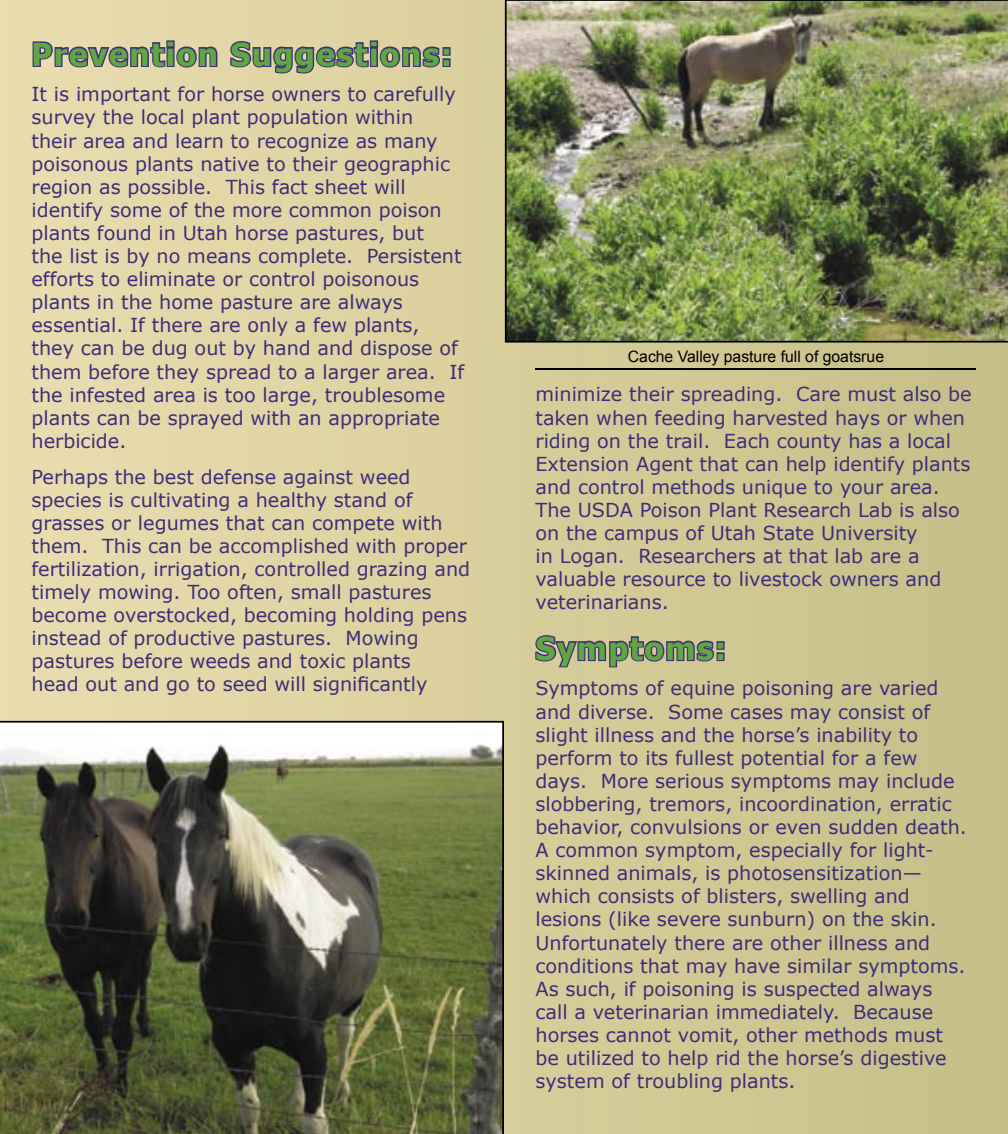
<style>
.page{position:relative;width:1008px;height:1134px;background:#fff}
.page>*{position:absolute;margin:0;border:0;box-sizing:border-box;transform-origin:0 0}
.t1{font:700 31.5px "Tahoma";letter-spacing:.05em;color:#60a742}
.t2{font:19.25px/23.1px "Verdana";color:#3c2e79}
.t3{font:15.75px "Arial";color:#000}
</style>
<div class="page">
<div style="left:0;top:0;width:1008px;height:1134px;background:linear-gradient(to right,#ebdeb0,#c5be87)"></div>
<svg style="left:31px;top:39px;width:188px;height:30px;background:#a29597"></svg>
<svg style="left:229px;top:39px;width:223px;height:36px;background:#a39793"></svg>
<svg style="left:534px;top:633px;width:192px;height:36px;background:#a0948c"></svg>
<svg style="left:0;top:721px;width:504px;height:413px;background:#666a4e"></svg>
<img style="left:505px;top:0;width:503px;height:343px">
<hr style="left:536px;top:369px;width:440px;height:1px;background:#000">
<h1 class="t1" style="left:32px;top:32px;width:422px">Prevention Suggestions:</h1>
<p class="t2" style="left:32px;top:82px;width:434px">It is important for horse owners to carefully survey the local plant population within<br>their area and learn to recognize as many poisonous plants native to their geographic region as possible. This fact sheet will identify some of the more common poison plants found in Utah horse pastures, but<br>the list is by no means complete. Persistent efforts to eliminate or control poisonous plants in the home pasture are always essential. If there are only a few plants, they can be dug out by hand and dispose of them before they spread to a larger area. If the infested area is too large, troublesome plants can be sprayed with an appropriate herbicide.</p>
<p class="t2" style="left:32px;top:464px;width:440px">Perhaps the best defense against weed species is cultivating a healthy stand of grasses or legumes that can compete with them. This can be accomplished with proper fertilization, irrigation, controlled grazing and timely mowing. Too often, small pastures become overstocked, becoming holding pens instead of productive pastures. Mowing pastures before weeds and toxic plants<br>head out and go to seed will significantly</p>
<p class="t3" style="left:628px;top:346px;width:258px">Cache Valley pasture full of goatsrue</p>
<p class="t2" style="left:536px;top:382px;width:438px">minimize their spreading. Care must also be taken when feeding harvested hays or when riding on the trail. Each county has a local Extension Agent that can help identify plants and control methods unique to your area.<br>The USDA Poison Plant Research Lab is also on the campus of Utah State University<br>in Logan. Researchers at that lab are a valuable resource to livestock owners and veterinarians.</p>
<h1 class="t1" style="left:536px;top:626px;width:192px">Symptoms:</h1>
<p class="t2" style="left:536px;top:676px;width:433px">Symptoms of equine poisoning are varied and diverse. Some cases may consist of slight illness and the horse’s inability to perform to its fullest potential for a few days. More serious symptoms may include slobbering, tremors, incoordination, erratic behavior, convulsions or even sudden death.<br>A common symptom, especially for light&shy;skinned animals, is photosensitization— which consists of blisters, swelling and lesions (like severe sunburn) on the skin.<br>Unfortunately there are other illness and conditions that may have similar symptoms.<br>As such, if poisoning is suspected always call a veterinarian immediately. Because horses cannot vomit, other methods must be utilized to help rid the horse’s digestive system of troubling plants.</p>
</div>
